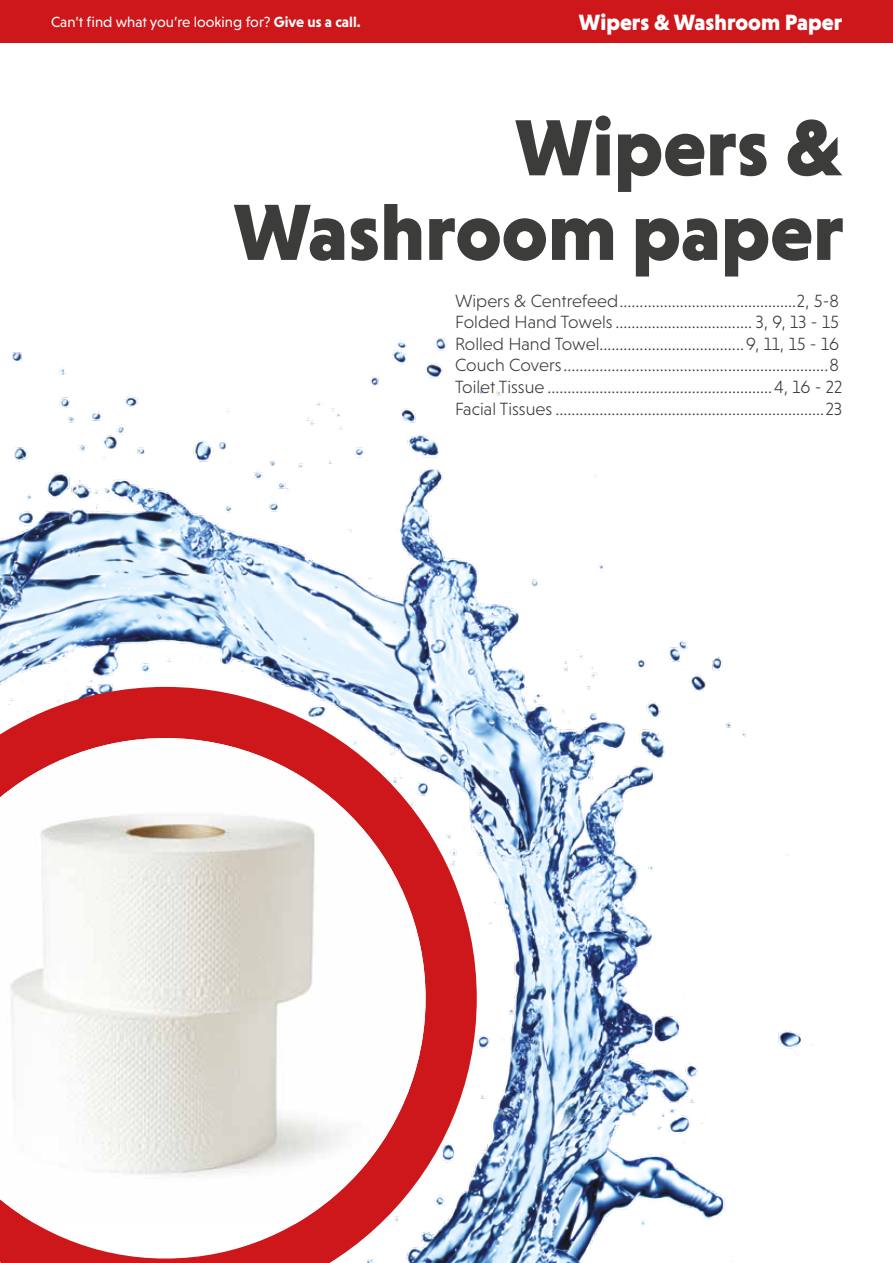
<style>
.page{position:relative;width:893px;height:1263px;background:#fff}
.page>*{position:absolute;margin:0;border:0;box-sizing:border-box;transform-origin:0 0}
.t1{font:900 81px/84.6px "Niveau Grotesk";color:#3c3c3b;text-align:right}
.t2{font:900 22.5px "Niveau Grotesk";color:#fff}
.t3{font:300 18px/21.6px "Niveau Grotesk";color:#3c3c3b;text-align:justify}
.t4{font:15px "Niveau Grotesk";color:#fff}
.s1{font-weight:700}
</style>
<div class="page">
<div style="left:0;top:0;width:893px;height:43px;background:#cd171a"></div>
<img style="left:0;top:337px;width:813px;height:926px">
<svg style="left:0;top:687px;width:477px;height:576px"></svg>
<svg style="left:0;top:1223px;width:426px;height:35px"></svg>
<img style="left:0;top:738px;width:426px;height:485px">
<p class="t4" style="left:51px;top:13px;width:311px">Can’t find what you’re looking for? <span class="s1">Give us a call.</span></p>
<p class="t2" style="left:579px;top:9px;width:265px">Wipers &amp; Washroom Paper</p>
<h1 class="t1" style="left:234px;top:104px;width:612px">Wipers &amp;<br>Washroom paper</h1>
<p class="t3" style="left:455px;top:290px;width:386px">Wipers &amp; Centrefeed............................................2, 5-8<br>Folded Hand Towels .................................. 3, 9, 13 - 15<br>Rolled Hand Towel....................................9, 11, 15 - 16<br>Couch Covers..................................................................8<br>Toilet Tissue</p>
<p class="t3" style="left:774px;top:376px;width:70px">4, 16 - 22</p>
<p class="t3" style="left:455px;top:398px;width:99px">Facial Tissues</p>
<p class="t3" style="left:826px;top:398px;width:18px">23</p>
</div>
